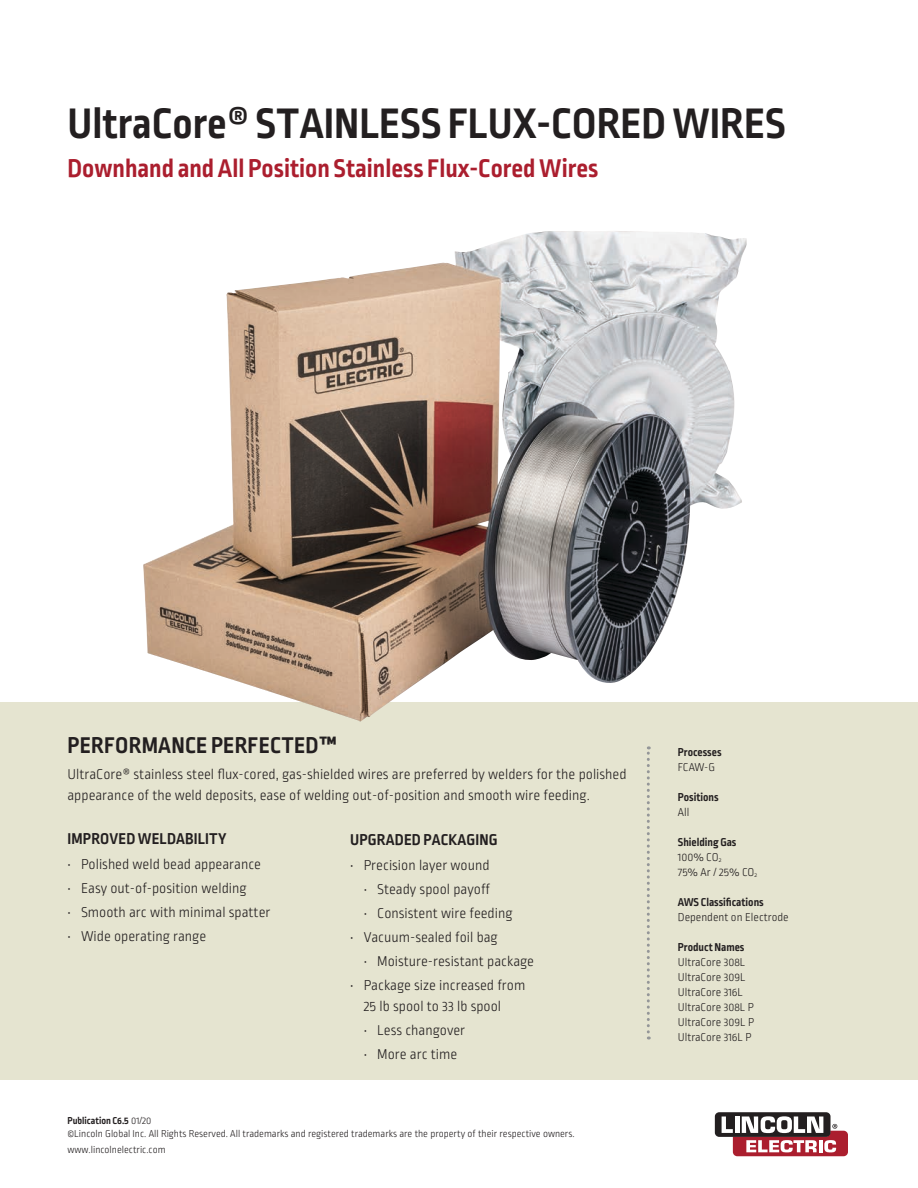
<style>
.page{position:relative;width:918px;height:1188px;background:#fff}
.page>*{position:absolute;margin:0;border:0;box-sizing:border-box;transform-origin:0 0}
.t1{font:700 45px "Ropa Sans Pro";color:#231f20}
.t2{font:700 27px "Ropa Sans Pro";color:#ab1e2e}
._04-Main_Text{font:700 24px "Ropa Sans Pro";letter-spacing:.01em;color:#231f20}
._04-Main_Text-2{font:700 16.5px "Ropa Sans Pro";letter-spacing:.01em;color:#231f20}
._04-Main_Text-3{font:300 15px/21px "Ropa Sans Pro";color:#231f20}
.t3{font:300 12px "Ropa Sans Pro";color:#231f20}
.t4{font:700 12px "Ropa Sans Pro";color:#231f20}
.t5{font:300 10.5px/13.5px "Ropa Sans Pro";color:#231f20}
.s1{font-weight:700}
</style>
<div class="page">
<div style="left:0;top:702px;width:918px;height:378px;background:#e5e4d0"></div>
<svg style="left:647px;top:746px;width:3px;height:294px"></svg>
<div style="left:715px;top:1112px;width:116px;height:25px;background:#231f20;border-radius:4px"></div>
<svg style="left:722px;top:1116px;width:126px;height:40px"></svg>
<img style="left:143px;top:231px;width:599px;height:491px">
<p class="t1" style="left:68px;top:98px;width:720px">UltraCore® STAINLESS FLUX-CORED WIRES</p>
<p class="t2" style="left:68px;top:153px;width:532px">Downhand and All Position Stainless Flux-Cored Wires</p>
<p class="_04-Main_Text" style="left:68px;top:731px;width:271px">PERFORMANCE PERFECTED™</p>
<p class="_04-Main_Text-3" style="left:68px;top:764px;width:561px">UltraCore® stainless steel flux-cored, gas-shielded wires are preferred by welders for the polished appearance of the weld deposits, ease of welding out-of-position and smooth wire feeding.</p>
<p class="_04-Main_Text-2" style="left:68px;top:829px;width:160px">IMPROVED WELDABILITY</p>
<p class="_04-Main_Text-3" style="left:68px;top:855px;width:195px">• Polished weld bead appearance</p>
<p class="_04-Main_Text-3" style="left:68px;top:879px;width:181px">• Easy out-of-position welding</p>
<p class="_04-Main_Text-3" style="left:68px;top:903px;width:204px">• Smooth arc with minimal spatter</p>
<p class="_04-Main_Text-3" style="left:68px;top:927px;width:140px">• Wide operating range</p>
<p class="_04-Main_Text-2" style="left:350px;top:830px;width:149px">UPGRADED PACKAGING</p>
<p class="_04-Main_Text-3" style="left:350px;top:856px;width:141px">• Precision layer wound</p>
<p class="_04-Main_Text-3" style="left:364px;top:880px;width:128px">• Steady spool payoff</p>
<p class="_04-Main_Text-3" style="left:364px;top:904px;width:150px">• Consistent wire feeding</p>
<p class="_04-Main_Text-3" style="left:350px;top:928px;width:149px">• Vacuum-sealed foil bag</p>
<p class="_04-Main_Text-3" style="left:364px;top:952px;width:172px">• Moisture-resistant package</p>
<p class="_04-Main_Text-3" style="left:364px;top:976px;width:163px;text-indent:-14px">• Package size increased from<br>25 lb spool to 33 lb spool</p>
<p class="_04-Main_Text-3" style="left:364px;top:1021px;width:103px">• Less changover</p>
<p class="_04-Main_Text-3" style="left:364px;top:1045px;width:95px">• More arc time</p>
<p class="t5" style="left:68px;top:1114px;width:509px"><span class="s1">Publication C6.5</span> 01/20<br>©Lincoln Global Inc. All Rights Reserved. All trademarks and registered trademarks are the property of their respective owners.</p>
<p class="t5" style="left:68px;top:1144px;width:100px">www.lincolnelectric.com</p>
<p class="t4" style="left:678px;top:746px;width:45px">Processes</p>
<p class="t3" style="left:678px;top:761px;width:39px">FCAW-G</p>
<p class="t4" style="left:678px;top:791px;width:42px">Positions</p>
<p class="t3" style="left:678px;top:806px;width:13px">All</p>
<p class="t4" style="left:678px;top:836px;width:60px">Shielding Gas</p>
<p class="t3" style="left:678px;top:851px;width:45px">100% CO<sub>2</sub></p>
<p class="t3" style="left:678px;top:866px;width:81px">75% Ar / 25% CO<sub>2</sub></p>
<p class="t4" style="left:678px;top:896px;width:87px">AWS Classifications</p>
<p class="t3" style="left:678px;top:911px;width:112px">Dependent on Electrode</p>
<p class="t4" style="left:678px;top:941px;width:68px">Product Names</p>
<p class="t3" style="left:678px;top:956px;width:69px">UltraCore 308L</p>
<p class="t3" style="left:678px;top:971px;width:69px">UltraCore 309L</p>
<p class="t3" style="left:678px;top:986px;width:67px">UltraCore 316L</p>
<p class="t3" style="left:678px;top:1001px;width:78px">UltraCore 308L P</p>
<p class="t3" style="left:678px;top:1016px;width:78px">UltraCore 309L P</p>
<p class="t3" style="left:678px;top:1031px;width:75px">UltraCore 316L P</p>
</div>
